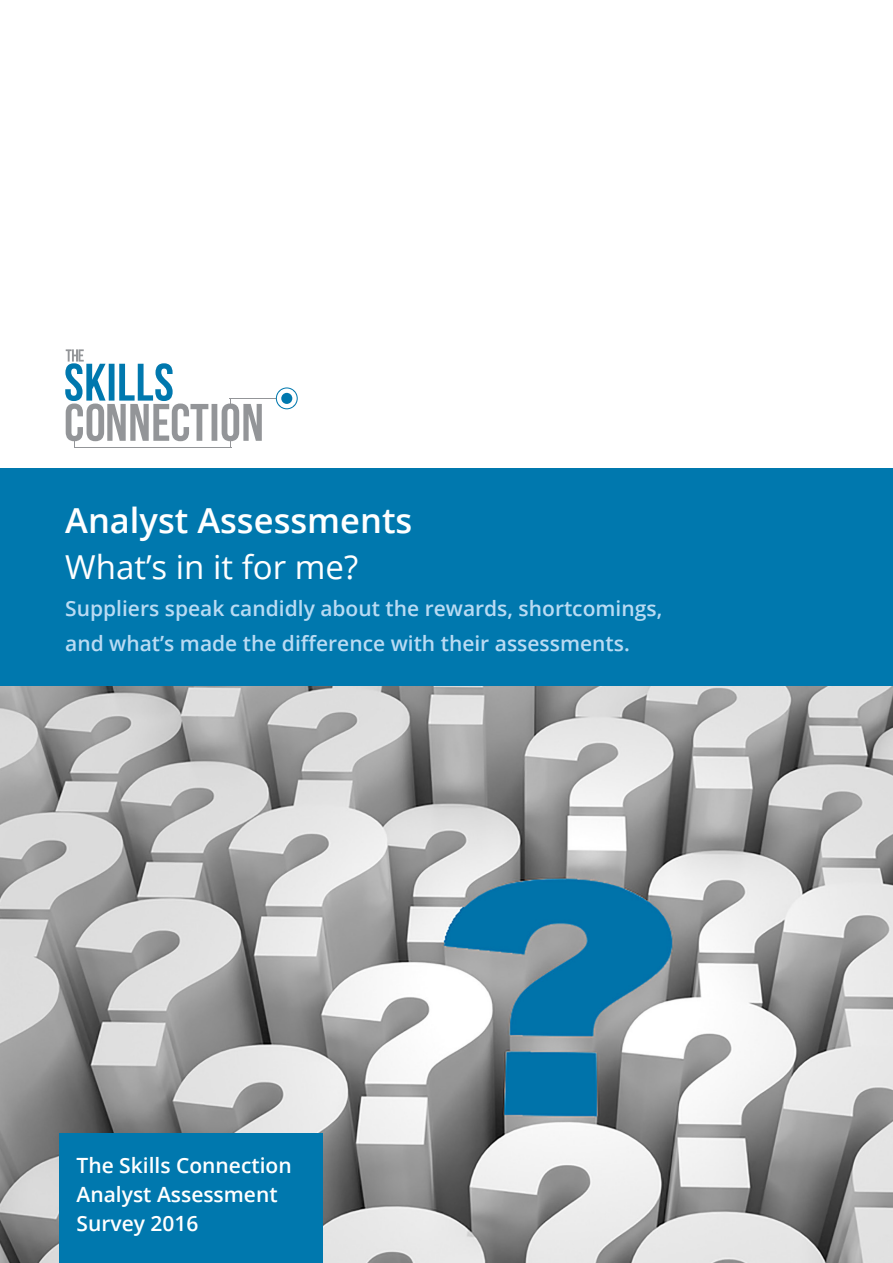
<style>
.page{position:relative;width:893px;height:1263px;background:#fff}
.page>*{position:absolute;margin:0;border:0;box-sizing:border-box;transform-origin:0 0}
.t1{font:600 34.5px "Open Sans";color:#fff}
.t2{font:33px "Open Sans";color:#fff}
.heading{font:600 21px/34.8px "Open Sans";color:#b9dbf3}
.heading-2{font:600 21px/28.8px "Open Sans";color:#fff}
</style>
<div class="page">
<div style="left:0;top:468px;width:893px;height:248px;background:#0078ae"></div>
<hr style="left:230px;top:398px;width:46px;height:1px;background:#939598">
<svg style="left:276px;top:387px;width:22px;height:22px"></svg>
<div style="left:281px;top:393px;width:11px;height:11px;background:#0078ae;border-radius:50%"></div>
<hr style="left:74px;top:447px;width:157px;height:1px;background:#939598">
<svg style="left:65px;top:349px;width:197px;height:98px"></svg>
<img style="left:0;top:686px;width:893px;height:577px">
<div style="left:60px;top:1133px;width:263px;height:130px;background:#0078ae"></div>
<p class="t1" style="left:65px;top:497px;width:349px">Analyst Assessments</p>
<p class="t2" style="left:65px;top:544px;width:295px">What’s in it for me?</p>
<p class="heading" style="left:65px;top:590px;width:599px">Suppliers speak candidly about the rewards, shortcomings, and what’s made the difference with their assessments.</p>
<p class="heading-2" style="left:77px;top:1151px;width:217px">The Skills Connection<br>Analyst Assessment<br>Survey 2016</p>
</div>
